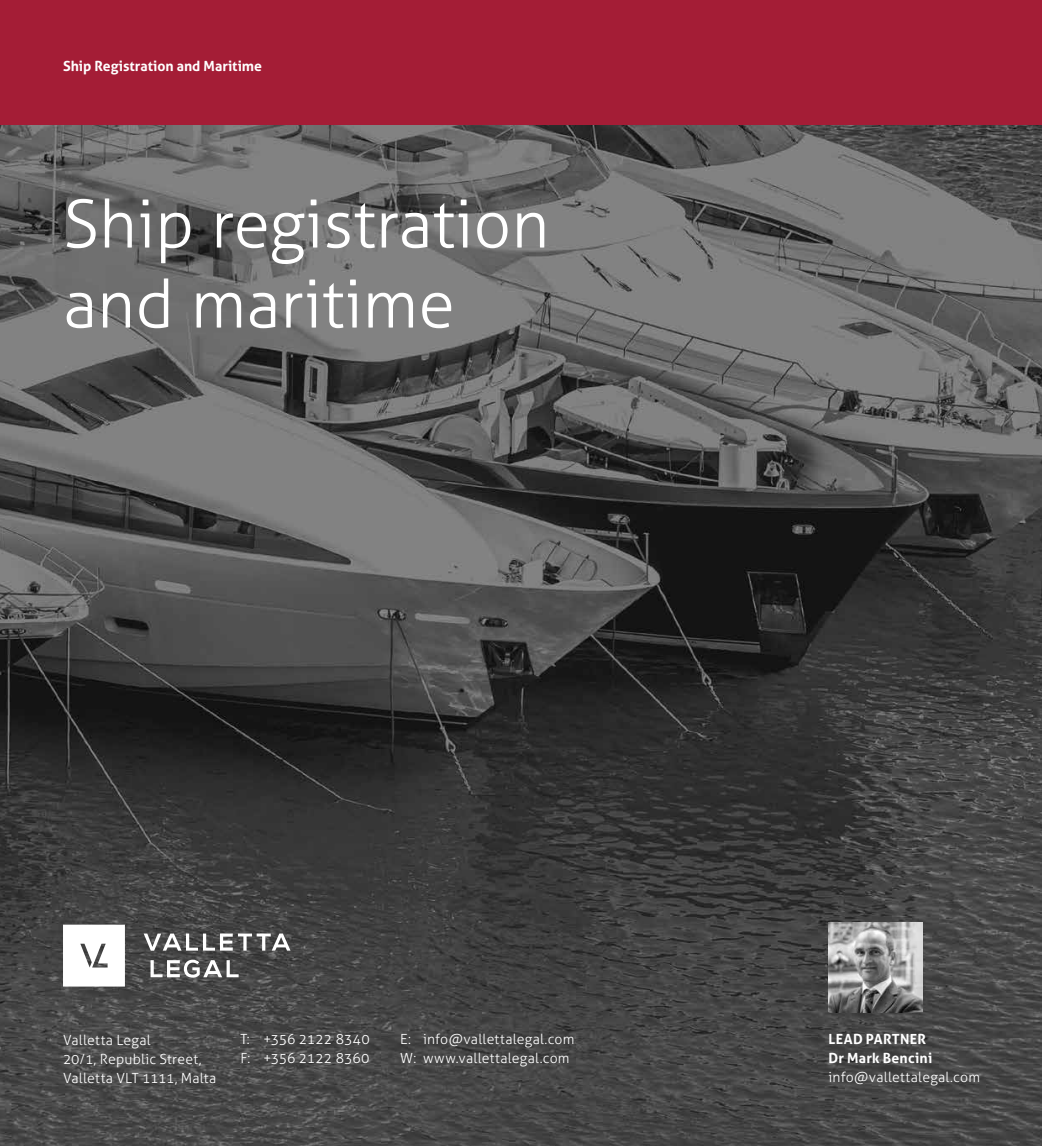
<style>
.page{position:relative;width:1042px;height:1146px;background:#fff}
.page>*{position:absolute;margin:0;border:0;box-sizing:border-box;transform-origin:0 0}
.t1{font:300 66.5px/80px "Aller";color:#fff}
.t2{font:300 14px/19.2px "Aller";letter-spacing:.015em;color:#fff}
.t3{font:700 14px "Aller";color:#fff}
.t4{font:700 14px/19.2px "Aller";letter-spacing:.02em;color:#fff}
</style>
<div class="page">
<img style="left:0;top:124px;width:1042px;height:1022px">
<svg style="left:144px;top:933px;width:146px;height:18px"></svg>
<svg style="left:151px;top:960px;width:88px;height:18px"></svg>
<svg style="left:63px;top:925px;width:62px;height:61px"></svg>
<img style="left:828px;top:923px;width:94px;height:89px">
<div style="left:0;top:0;width:1042px;height:124px;background:#a41d36"></div>
<p class="t3" style="left:63px;top:57px;width:201px">Ship Registration and Maritime</p>
<h1 class="t1" style="left:63px;top:184px;width:488px">Ship registration and maritime</h1>
<p class="t2" style="left:240px;top:1029px;width:131px">T: +356 2122 8340<br>F: +356 2122 8360</p>
<p class="t2" style="left:400px;top:1029px;width:176px">E: info@vallettalegal.com<br>W: www.vallettalegal.com</p>
<p class="t2" style="left:63px;top:1030px;width:155px">Valletta Legal<br>20/1, Republic Street,<br>Valletta VLT 1111, Malta</p>
<p class="t4" style="left:828px;top:1029px;width:105px">LEAD PARTNER<br>Dr Mark Bencini</p>
<p class="t2" style="left:828px;top:1068px;width:153px">info@vallettalegal.com</p>
</div>
